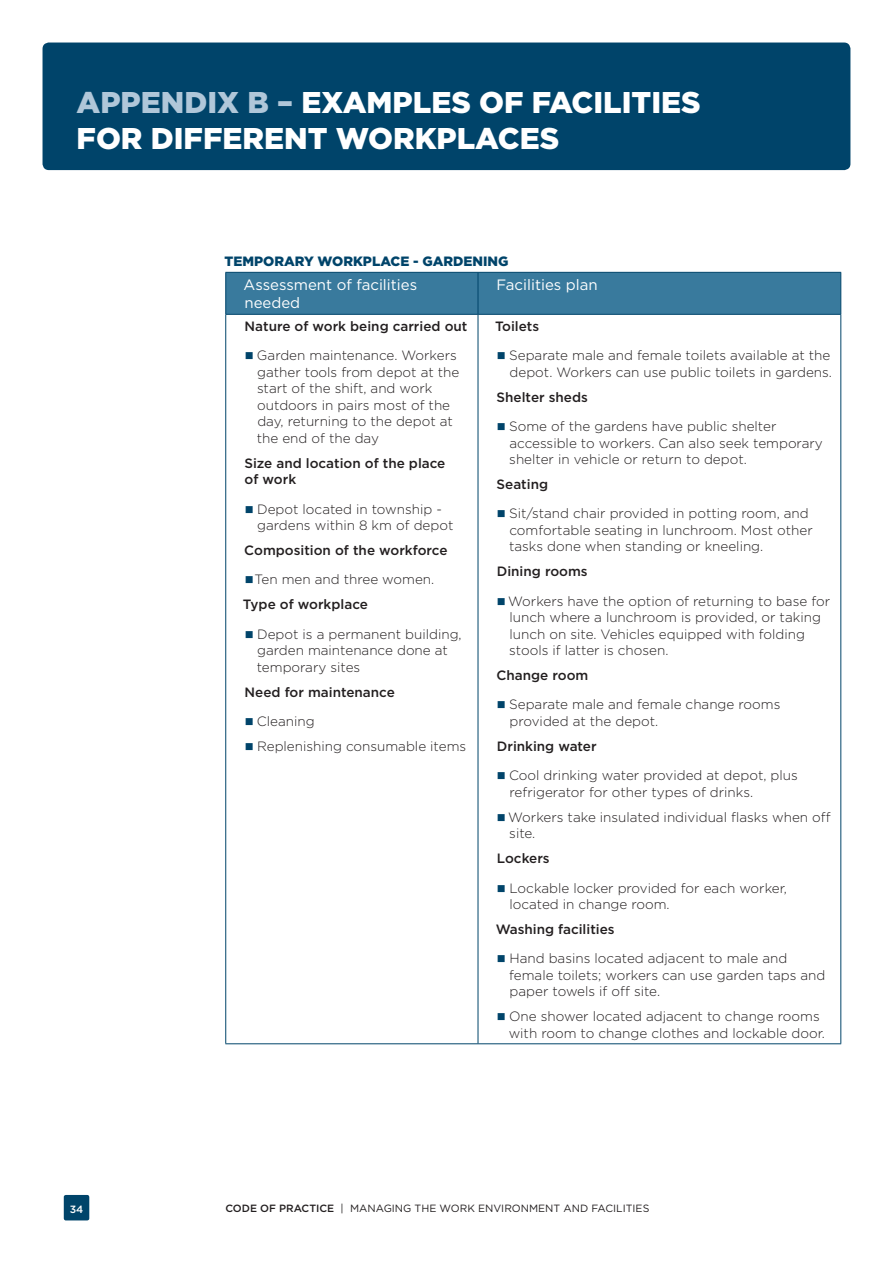
<style>
.page{position:relative;width:893px;height:1263px;background:#fff}
.page>*{position:absolute;margin:0;border:0;box-sizing:border-box;transform-origin:0 0}
.Header_1{font:900 30px/36px "Gotham";color:#fff}
.Body_copy{font:15px/18px "Gotham";color:#fff}
.t1{font:300 13.5px/16.5px "Gotham";color:#231f20}
.Body_copy-2{font:500 13.5px/16.5px "Gotham";color:#231f20}
.Header_3{font:900 13.5px "Gotham";color:#00446a}
.t2{font:10.5px "Gotham";color:#231f20}
.t3{font:500 10.5px "Gotham";color:#fff}
.s1{color:#b0c7d9}
.s2{font-weight:500}
</style>
<div class="page">
<div style="left:43px;top:43px;width:807px;height:127px;background:#00446a;border-radius:6px"></div>
<div style="left:64px;top:1195px;width:25px;height:25px;background:#00446a;border-radius:2px"></div>
<div style="left:226px;top:273px;width:614px;height:41px;background:#397a9d"></div>
<hr style="left:225px;top:272px;width:253px;height:1px;background:#00446a">
<hr style="left:225px;top:273px;width:1px;height:41px;background:#00446a">
<hr style="left:478px;top:272px;width:363px;height:1px;background:#00446a">
<hr style="left:478px;top:273px;width:1px;height:41px;background:#00446a">
<hr style="left:840px;top:273px;width:1px;height:41px;background:#00446a">
<hr style="left:225px;top:314px;width:253px;height:1px;background:#00446a">
<hr style="left:225px;top:315px;width:1px;height:728px;background:#00446a">
<hr style="left:478px;top:314px;width:363px;height:1px;background:#00446a">
<hr style="left:478px;top:315px;width:1px;height:728px;background:#00446a">
<hr style="left:840px;top:315px;width:1px;height:728px;background:#00446a">
<hr style="left:225px;top:1043px;width:253px;height:1px;background:#00446a">
<hr style="left:478px;top:1043px;width:363px;height:1px;background:#00446a">
<p class="Header_1" style="left:77px;top:85px;width:626px"><span class="s1">APPENDIX B –</span> EXAMPLES OF FACILITIES<br>FOR DIFFERENT WORKPLACES</p>
<p class="Header_3" style="left:224px;top:253px;width:285px">TEMPORARY WORKPLACE - GARDENING</p>
<p class="Body_copy" style="left:244px;top:276px;width:175px">Assessment of facilities needed</p>
<p class="Body_copy" style="left:496px;top:276px;width:103px">Facilities plan</p>
<p class="Body_copy-2" style="left:245px;top:318px;width:224px">Nature of work being carried out</p>
<p class="t1" style="left:257px;top:347px;width:204px">Garden maintenance. Workers gather tools from depot at the start of the shift, and work outdoors in pairs most of the day, returning to the depot at the end of the day</p>
<p class="Body_copy-2" style="left:244px;top:455px;width:203px">Size and location of the place of work</p>
<p class="t1" style="left:257px;top:500px;width:198px">Depot located in township - gardens within 8 km of depot</p>
<p class="Body_copy-2" style="left:244px;top:542px;width:205px">Composition of the workforce</p>
<p class="t1" style="left:255px;top:571px;width:181px">Ten men and three women.</p>
<p class="Body_copy-2" style="left:243px;top:596px;width:127px">Type of workplace</p>
<p class="t1" style="left:257px;top:626px;width:206px">Depot is a permanent building, garden maintenance done at temporary sites</p>
<p class="Body_copy-2" style="left:245px;top:684px;width:152px">Need for maintenance</p>
<p class="t1" style="left:257px;top:713px;width:59px">Cleaning</p>
<p class="t1" style="left:257px;top:738px;width:211px">Replenishing consumable items</p>
<p class="Body_copy-2" style="left:495px;top:318px;width:46px">Toilets</p>
<p class="t1" style="left:509px;top:347px;width:324px">Separate male and female toilets available at the depot. Workers can use public toilets in gardens.</p>
<p class="Body_copy-2" style="left:497px;top:389px;width:93px">Shelter sheds</p>
<p class="t1" style="left:509px;top:418px;width:315px">Some of the gardens have public shelter accessible to workers. Can also seek temporary shelter in vehicle or return to depot.</p>
<p class="Body_copy-2" style="left:497px;top:476px;width:53px">Seating</p>
<p class="t1" style="left:509px;top:505px;width:305px">Sit/stand chair provided in potting room, and comfortable seating in lunchroom. Most other tasks done when standing or kneeling.</p>
<p class="Body_copy-2" style="left:497px;top:563px;width:92px">Dining rooms</p>
<p class="t1" style="left:508px;top:593px;width:323px">Workers have the option of returning to base for lunch where a lunchroom is provided, or taking lunch on site. Vehicles equipped with folding stools if latter is chosen.</p>
<p class="Body_copy-2" style="left:497px;top:667px;width:93px">Change room</p>
<p class="t1" style="left:509px;top:696px;width:273px">Separate male and female change rooms provided at the depot.</p>
<p class="Body_copy-2" style="left:497px;top:738px;width:101px">Drinking water</p>
<p class="t1" style="left:509px;top:767px;width:290px">Cool drinking water provided at depot, plus refrigerator for other types of drinks.</p>
<p class="t1" style="left:508px;top:809px;width:324px">Workers take insulated individual flasks when off site.</p>
<p class="Body_copy-2" style="left:497px;top:850px;width:54px">Lockers</p>
<p class="t1" style="left:509px;top:879px;width:279px">Lockable locker provided for each worker, located in change room.</p>
<p class="Body_copy-2" style="left:496px;top:921px;width:120px">Washing facilities</p>
<p class="t1" style="left:509px;top:950px;width:318px">Hand basins located adjacent to male and female toilets; workers can use garden taps and paper towels if off site.</p>
<p class="t1" style="left:509px;top:1008px;width:318px">One shower located adjacent to change rooms with room to change clothes and lockable door.</p>
<p class="t3" style="left:70px;top:1202px;width:15px">34</p>
<p class="t2" style="left:225px;top:1202px;width:425px"><span class="s2">CODE OF PRACTICE</span> | MANAGING THE WORK ENVIRONMENT AND FACILITIES</p>
</div>
